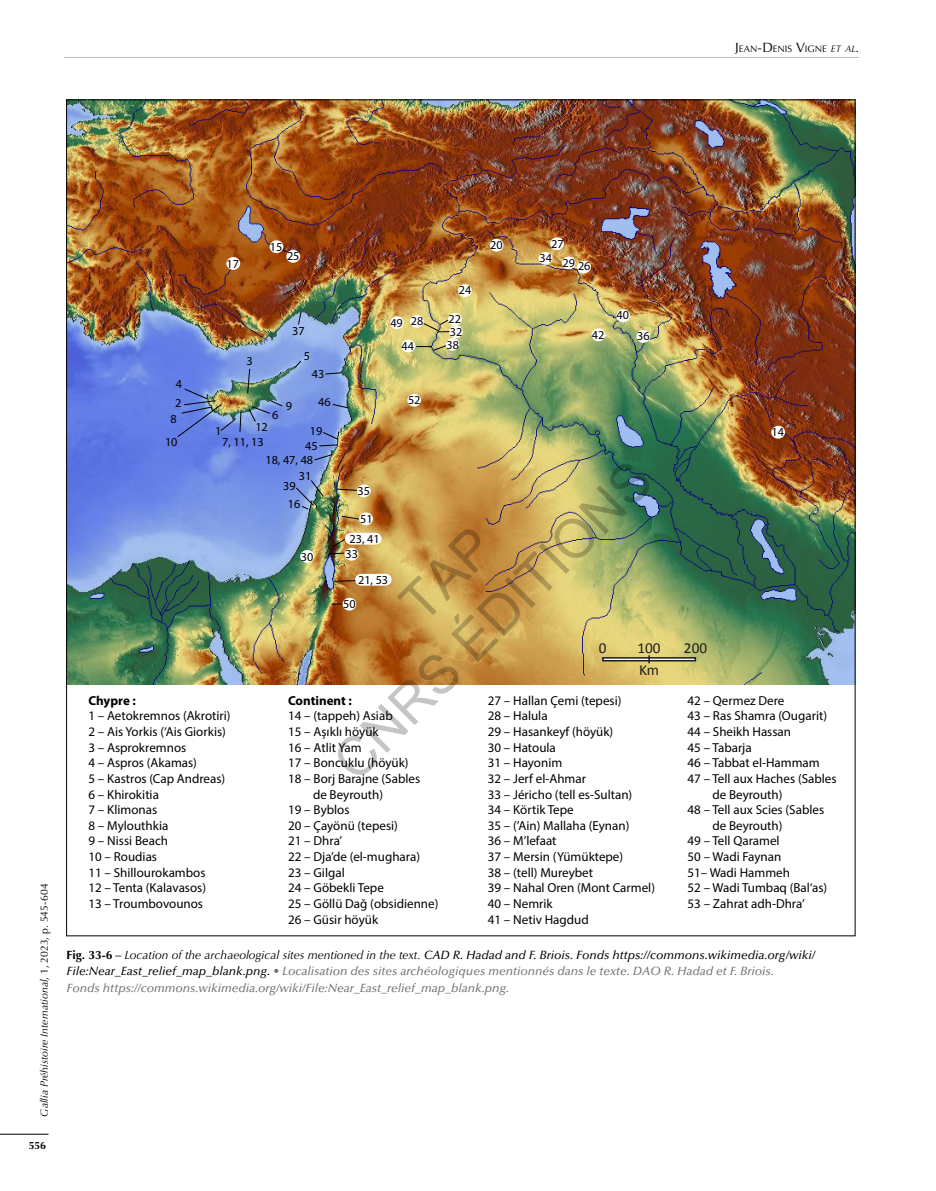
<style>
.page{position:relative;width:936px;height:1191px;background:#fff}
.page>*{position:absolute;margin:0;border:0;box-sizing:border-box;transform-origin:0 0}
.t1{font:54px/64.8px "Arial";color:rgb(0 0 0/.23);text-align:center}
.t2{font:15.3px/21.8px "Calibri";color:#1d1d1b}
.t3{font:13.05px/15.6px "Myriad Pro";color:#000}
.t4{font:700 13.05px "Myriad Pro";color:#000}
.t5{font:12.15px/19.2px "Myriad Pro";color:#000}
.t6{font:italic 500 12px/16.5px "Optima LT Std";color:#707172}
.t7{font:italic 10.5px "Optima";color:#000}
.t8{font:700 10.5px "Optima";color:#000}
.t9{font:9.45px "Optima";letter-spacing:-.005em;color:#000}
.s1{font-size:13.5px}
.s2{font-style:italic}
.s3{font-style:italic;font-size:13.5px}
.s4{font-style:normal}
.s5{font-weight:700;font-style:normal;color:#000}
.s6{color:#000}
.s7{font-weight:400;color:#000}
</style>
<div class="page">
<hr style="left:0;top:1133px;width:48px;height:1px;background:#000">
<hr style="left:64px;top:57px;width:795px;height:1px;background:#bbbdbe">
<img style="left:68px;top:102px;width:785px;height:582px">
<div style="left:226px;top:257px;width:14px;height:13px;background:#fff;border-radius:50%"></div>
<div style="left:286px;top:250px;width:14px;height:13px;background:#fff;border-radius:50%"></div>
<div style="left:269px;top:240px;width:14px;height:13px;background:#fff;border-radius:50%"></div>
<div style="left:389px;top:316px;width:15px;height:13px;background:#fff;border-radius:50%"></div>
<div style="left:458px;top:284px;width:14px;height:13px;background:#fff;border-radius:50%"></div>
<div style="left:489px;top:238px;width:14px;height:14px;background:#fff;border-radius:50%"></div>
<div style="left:550px;top:237px;width:14px;height:13px;background:#fff;border-radius:50%"></div>
<div style="left:538px;top:252px;width:14px;height:13px;background:#fff;border-radius:50%"></div>
<svg style="left:561px;top:256px;width:15px;height:14px"></svg>
<div style="left:577px;top:260px;width:14px;height:14px;background:#fff;border-radius:50%"></div>
<div style="left:636px;top:330px;width:14px;height:13px;background:#fff;border-radius:50%"></div>
<div style="left:771px;top:425px;width:14px;height:14px;background:#fff;border-radius:50%"></div>
<div style="left:410px;top:315px;width:14px;height:13px;background:#fff;border-radius:50%"></div>
<div style="left:448px;top:313px;width:14px;height:13px;background:#fff;border-radius:50%"></div>
<div style="left:448px;top:325px;width:15px;height:13px;background:#fff;border-radius:50%"></div>
<div style="left:445px;top:338px;width:14px;height:13px;background:#fff;border-radius:50%"></div>
<div style="left:401px;top:339px;width:14px;height:14px;background:#fff;border-radius:50%"></div>
<div style="left:356px;top:484px;width:15px;height:13px;background:#fff;border-radius:50%"></div>
<div style="left:359px;top:512px;width:14px;height:13px;background:#fff;border-radius:50%"></div>
<svg style="left:344px;top:547px;width:15px;height:14px"></svg>
<div style="left:616px;top:309px;width:14px;height:13px;background:#fff;border-radius:50%"></div>
<div style="left:342px;top:597px;width:14px;height:14px;background:#fff;border-radius:50%"></div>
<div style="left:300px;top:550px;width:14px;height:13px;background:#fff;border-radius:50%"></div>
<div style="left:591px;top:328px;width:14px;height:13px;background:#fff;border-radius:50%"></div>
<div style="left:407px;top:393px;width:14px;height:14px;background:#fff;border-radius:50%"></div>
<div style="left:345px;top:533px;width:36px;height:11px;background:#fff;border-radius:6px"></div>
<div style="left:355px;top:574px;width:36px;height:11px;background:#fff;border-radius:6px"></div>
<svg style="left:247px;top:368px;width:3px;height:26px"></svg>
<svg style="left:295px;top:360px;width:6px;height:8px"></svg>
<img style="left:177px;top:388px;width:64px;height:49px">
<svg style="left:248px;top:400px;width:35px;height:22px"></svg>
<svg style="left:314px;top:454px;width:18px;height:6px"></svg>
<svg style="left:333px;top:580px;width:23px;height:2px"></svg>
<svg style="left:423px;top:319px;width:26px;height:13px"></svg>
<svg style="left:330px;top:538px;width:15px;height:16px"></svg>
<svg style="left:336px;top:488px;width:22px;height:3px"></svg>
<svg style="left:298px;top:311px;width:3px;height:14px"></svg>
<svg style="left:325px;top:372px;width:17px;height:2px"></svg>
<svg style="left:416px;top:345px;width:31px;height:6px"></svg>
<svg style="left:319px;top:432px;width:19px;height:14px"></svg>
<svg style="left:332px;top:404px;width:17px;height:4px"></svg>
<svg style="left:341px;top:515px;width:19px;height:5px"></svg>
<svg style="left:296px;top:480px;width:27px;height:29px"></svg>
<svg style="left:601px;top:655px;width:96px;height:8px"></svg>
<p class="t9" style="left:735px;top:44px;width:126px"><span class="s1">J</span>EAN<span class="s1">-D</span>ENIS <span class="s1">V</span>IGNE <span class="s2">et al</span><span class="s3">.</span></p>
<p class="t7" style="left:38px;top:1116px;width:235px;rotate:-90deg">Gallia Préhistoire International<span class="s4">, 1, 2023, p. 545-604</span></p>
<p class="t8" style="left:29px;top:1139px;width:19px">556</p>
<p class="t5" style="left:226px;top:254px;width:14px">17</p>
<p class="t5" style="left:270px;top:237px;width:14px">15</p>
<p class="t5" style="left:287px;top:246px;width:14px">25</p>
<p class="t5" style="left:490px;top:235px;width:14px">20</p>
<p class="t5" style="left:562px;top:234px;width:14px;text-indent:-11px">27<br>29</p>
<p class="t5" style="left:539px;top:248px;width:14px">34</p>
<p class="t5" style="left:578px;top:256px;width:14px">26</p>
<p class="t5" style="left:459px;top:280px;width:14px">24</p>
<p class="t5" style="left:246px;top:351px;width:8px">3</p>
<p class="t5" style="left:292px;top:321px;width:14px">37</p>
<p class="t5" style="left:304px;top:346px;width:8px">5</p>
<p class="t5" style="left:390px;top:313px;width:14px">49</p>
<p class="t5" style="left:411px;top:311px;width:14px">28</p>
<p class="t5" style="left:448px;top:309px;width:14px">22</p>
<p class="t5" style="left:450px;top:322px;width:14px">32</p>
<p class="t5" style="left:401px;top:336px;width:14px">44</p>
<p class="t5" style="left:446px;top:335px;width:14px">38</p>
<p class="t5" style="left:592px;top:325px;width:14px">42</p>
<p class="t5" style="left:616px;top:305px;width:14px">40</p>
<p class="t5" style="left:637px;top:326px;width:14px">36</p>
<p class="t5" style="left:312px;top:364px;width:14px">43</p>
<p class="t5" style="left:176px;top:374px;width:8px">4</p>
<p class="t5" style="left:175px;top:393px;width:8px">2</p>
<p class="t5" style="left:171px;top:409px;width:8px">8</p>
<p class="t5" style="left:215px;top:421px;width:8px">1</p>
<p class="t5" style="left:272px;top:405px;width:8px">6</p>
<p class="t5" style="left:255px;top:417px;width:14px">12</p>
<p class="t5" style="left:286px;top:396px;width:8px">9</p>
<p class="t5" style="left:318px;top:392px;width:14px">46</p>
<p class="t5" style="left:310px;top:421px;width:14px">19</p>
<p class="t5" style="left:408px;top:390px;width:14px">52</p>
<p class="t5" style="left:165px;top:432px;width:14px">10</p>
<p class="t5" style="left:222px;top:432px;width:43px">7, 11, 13</p>
<p class="t5" style="left:305px;top:436px;width:14px">45</p>
<p class="t5" style="left:771px;top:422px;width:14px">14</p>
<p class="t4" style="left:88px;top:691px;width:49px">Chypre :</p>
<p class="t3" style="left:88px;top:708px;width:144px">1 – Aetokremnos (Akrotiri)<br>2 – Ais Yorkis (‘Ais Giorkis)<br>3 – Asprokremnos<br>4 – Aspros (Akamas)<br>5 – Kastros (Cap Andreas)<br>6 – Khirokitia<br>7 – Klimonas<br>8 – Mylouthkia<br>9 – Nissi Beach<br>10 – Roudias<br>11 – Shillourokambos<br>12 – Tenta (Kalavasos)<br>13 – Troumbovounos</p>
<p class="t5" style="left:265px;top:450px;width:49px">18, 47, 48</p>
<h1 class="t1" style="left:275px;top:701px;width:425px;rotate:-45deg">TAP<br>CNRS ÉDITIONS</h1>
<p class="t5" style="left:299px;top:466px;width:14px">31</p>
<p class="t5" style="left:283px;top:476px;width:14px">39</p>
<p class="t5" style="left:357px;top:481px;width:14px">35</p>
<p class="t5" style="left:288px;top:494px;width:14px">16</p>
<p class="t5" style="left:360px;top:509px;width:14px">51</p>
<p class="t5" style="left:349px;top:529px;width:32px">23, 41</p>
<p class="t5" style="left:345px;top:544px;width:14px">33</p>
<p class="t5" style="left:301px;top:547px;width:14px">30</p>
<p class="t5" style="left:358px;top:570px;width:32px">21, 53</p>
<p class="t5" style="left:343px;top:594px;width:14px">50</p>
<p class="t2" style="left:598px;top:637px;width:9px">0</p>
<p class="t2" style="left:684px;top:637px;width:25px">200</p>
<p class="t2" style="left:637px;top:637px;width:25px">100<br>Km</p>
<p class="t3" style="left:488px;top:692px;width:169px">27 – Hallan Çemi (tepesi)<br>28 – Halula<br>29 – Hasankeyf (höyük)<br>30 – Hatoula<br>31 – Hayonim<br>32 – Jerf el-Ahmar<br>33 – Jéricho (tell es-Sultan)<br>34 – Körtik Tepe<br>35 – (’Ain) Mallaha (Eynan)<br>36 – M’lefaat<br>37 – Mersin (Yümüktepe)<br>38 – (tell) Mureybet<br>39 – Nahal Oren (Mont Carmel)<br>40 – Nemrik<br>41 – Netiv Hagdud</p>
<p class="t3" style="left:687px;top:692px;width:98px">42 – Qermez Dere</p>
<p class="t4" style="left:288px;top:691px;width:65px">Continent :</p>
<p class="t3" style="left:288px;top:708px;width:106px">14 – (tappeh) Asiab</p>
<p class="t3" style="left:288px;top:723px;width:92px">15 – Aşıklı höyük</p>
<p class="t3" style="left:288px;top:739px;width:75px">16 – Atlit Yam</p>
<p class="t3" style="left:288px;top:755px;width:122px">17 – Boncuklu (höyük)</p>
<p class="t3" style="left:288px;top:770px;width:133px">18 – Borj Barajne (Sables</p>
<p class="t3" style="left:313px;top:786px;width:72px">de Beyrouth)</p>
<p class="t3" style="left:288px;top:801px;width:63px">19 – Byblos</p>
<p class="t3" style="left:288px;top:817px;width:111px">20 – Çayönü (tepesi)</p>
<p class="t3" style="left:288px;top:833px;width:56px">21 – Dhra’</p>
<p class="t3" style="left:288px;top:848px;width:133px">22 – Dja’de (el-mughara)</p>
<p class="t3" style="left:288px;top:864px;width:58px">23 – Gilgal</p>
<p class="t3" style="left:288px;top:880px;width:97px">24 – Göbekli Tepe</p>
<p class="t3" style="left:288px;top:895px;width:152px">25 – Göllü Dağ (obsidienne)</p>
<p class="t3" style="left:288px;top:911px;width:91px">26 – Güsir höyük</p>
<p class="t3" style="left:687px;top:708px;width:141px">43 – Ras Shamra (Ougarit)</p>
<p class="t3" style="left:687px;top:723px;width:105px">44 – Sheikh Hassan</p>
<p class="t3" style="left:687px;top:739px;width:66px">45 – Tabarja</p>
<p class="t3" style="left:687px;top:755px;width:134px">46 – Tabbat el-Hammam</p>
<p class="t3" style="left:687px;top:770px;width:151px">47 – Tell aux Haches (Sables</p>
<p class="t3" style="left:712px;top:786px;width:72px">de Beyrouth)</p>
<p class="t3" style="left:687px;top:801px;width:138px">48 – Tell aux Scies (Sables</p>
<p class="t3" style="left:712px;top:817px;width:72px">de Beyrouth)</p>
<p class="t3" style="left:687px;top:833px;width:94px">49 – Tell Qaramel</p>
<p class="t3" style="left:687px;top:848px;width:95px">50 – Wadi Faynan</p>
<p class="t3" style="left:687px;top:864px;width:104px">51– Wadi Hammeh</p>
<p class="t3" style="left:687px;top:880px;width:141px">52 – Wadi Tumbaq (Bal‘as)</p>
<p class="t3" style="left:687px;top:895px;width:119px">53 – Zahrat adh-Dhra’</p>
<p class="t6" style="left:66px;top:946px;width:750px"><span class="s5">Fig. 33-6</span> <span class="s6">–</span> <span class="s7">Location of the archaeological sites mentioned in the text.</span> <span class="s6">CAD R. Hadad and F. Briois. Fonds https://commons.wikimedia.org/wiki/<br>File:Near_East_relief_map_blank.png.</span> • Localisation des sites archéologiques mentionnés dans le texte. DAO R. Hadad et F. Briois.<br>Fonds https://commons.wikimedia.org/wiki/File:Near_East_relief_map_blank.png.</p>
</div>
